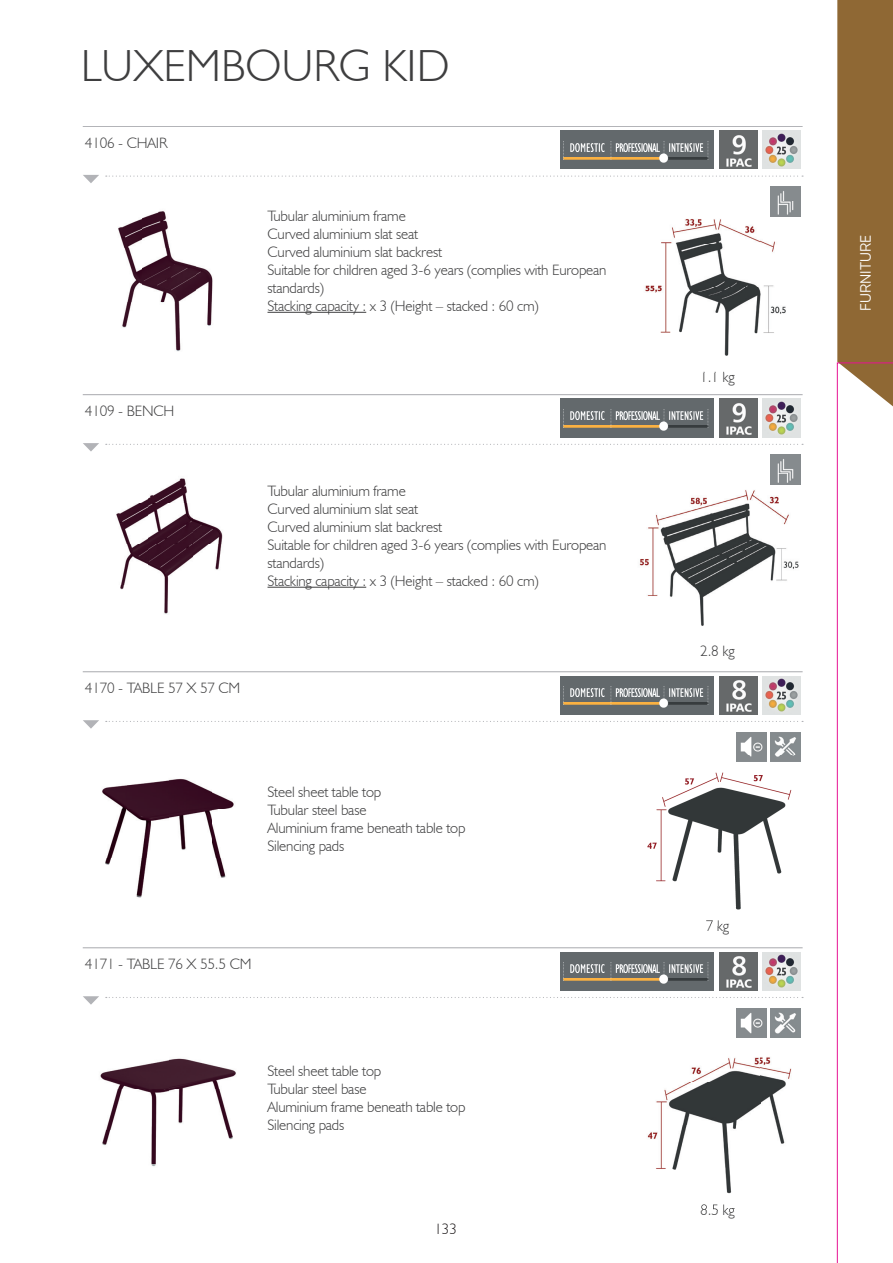
<style>
.page{position:relative;width:893px;height:1263px;background:#fff}
.page>*{position:absolute;margin:0;border:0;box-sizing:border-box;transform-origin:0 0}
.t1{font:300 45px "Humanist 521 BT";color:#3e3e3f}
.t2{font:300 15px/18px "Humanist 521 BT";letter-spacing:-.01em;color:#3e3e3f}
.t3{font:15px "Gilroy";color:#fff}
.t4{font:300 15px "Humanist 521 BT";color:#231f20}
</style>
<div class="page">
<svg style="left:106px;top:997px;width:697px;height:1px"></svg>
<hr style="left:83px;top:947px;width:720px;height:1px;background:#b2b3b7">
<img style="left:100px;top:1058px;width:136px;height:109px">
<img style="left:737px;top:1008px;width:29px;height:30px">
<img style="left:771px;top:1008px;width:29px;height:30px">
<img style="left:560px;top:952px;width:153px;height:38px">
<img style="left:720px;top:952px;width:38px;height:38px">
<img style="left:762px;top:952px;width:38px;height:38px">
<img style="left:647px;top:1057px;width:145px;height:137px">
<img style="left:701px;top:1204px;width:34px;height:6px">
<svg style="left:83px;top:996px;width:16px;height:9px"></svg>
<svg style="left:106px;top:721px;width:697px;height:1px"></svg>
<hr style="left:83px;top:671px;width:720px;height:1px;background:#b2b3b7">
<img style="left:102px;top:778px;width:132px;height:120px">
<img style="left:737px;top:732px;width:29px;height:24px">
<img style="left:771px;top:732px;width:29px;height:24px">
<img style="left:560px;top:676px;width:153px;height:38px">
<img style="left:720px;top:676px;width:38px;height:38px">
<img style="left:762px;top:676px;width:38px;height:38px">
<img style="left:647px;top:756px;width:154px;height:154px">
<img style="left:706px;top:920px;width:23px;height:6px">
<svg style="left:83px;top:720px;width:16px;height:9px"></svg>
<svg style="left:106px;top:444px;width:697px;height:1px"></svg>
<hr style="left:83px;top:394px;width:720px;height:1px;background:#b2b3b7">
<img style="left:116px;top:478px;width:107px;height:136px">
<hr style="left:267px;top:587px;width:99px;height:1px;background:#3e3e3f">
<img style="left:771px;top:455px;width:29px;height:18px">
<img style="left:560px;top:399px;width:153px;height:38px">
<img style="left:720px;top:399px;width:38px;height:38px">
<img style="left:762px;top:399px;width:38px;height:38px">
<img style="left:639px;top:473px;width:162px;height:153px">
<svg style="left:83px;top:443px;width:16px;height:8px"></svg>
<svg style="left:106px;top:176px;width:697px;height:1px"></svg>
<hr style="left:83px;top:126px;width:720px;height:1px;background:#b2b3b7">
<img style="left:118px;top:211px;width:95px;height:140px">
<hr style="left:267px;top:312px;width:99px;height:1px;background:#3e3e3f">
<img style="left:771px;top:187px;width:29px;height:15px">
<img style="left:560px;top:131px;width:153px;height:38px">
<img style="left:720px;top:131px;width:38px;height:38px">
<img style="left:762px;top:131px;width:38px;height:38px">
<img style="left:645px;top:202px;width:156px;height:170px">
<svg style="left:83px;top:175px;width:16px;height:8px"></svg>
<div style="left:837px;top:0;width:56px;height:362px;background:#8f6834"></div>
<svg style="left:837px;top:362px;width:56px;height:901px"></svg>
<h1 class="t1" style="left:81px;top:38px;width:370px">LUXEMBOURG KID</h1>
<p class="t2" style="left:85px;top:133px;width:84px">4106 - CHAIR</p>
<p class="t2" style="left:85px;top:401px;width:91px">4109 - BENCH</p>
<p class="t2" style="left:267px;top:206px;width:341px">Tubular aluminium frame<br>Curved aluminium slat seat<br>Curved aluminium slat backrest<br>Suitable for children aged 3-6 years (complies with European standards)<br>Stacking capacity : x 3 (Height – stacked : 60 cm )</p>
<p class="t2" style="left:267px;top:481px;width:341px">Tubular aluminium frame<br>Curved aluminium slat seat<br>Curved aluminium slat backrest<br>Suitable for children aged 3-6 years (complies with European standards)<br>Stacking capacity : x 3 (Height – stacked : 60 cm )</p>
<p class="t2" style="left:85px;top:679px;width:157px">4170 - TABLE 57 X 57 CM</p>
<p class="t2" style="left:267px;top:783px;width:199px">Steel sheet table top<br>Tubular steel base<br>Aluminium frame beneath table top<br>Silencing pads</p>
<p class="t2" style="left:85px;top:955px;width:168px">4171 - TABLE 76 X 55.5 CM</p>
<p class="t2" style="left:267px;top:1061px;width:199px">Steel sheet table top<br>Tubular steel base<br>Aluminium frame beneath table top<br>Silencing pads</p>
<p class="t4" style="left:434px;top:1219px;width:24px">133</p>
<p class="t2" style="left:700px;top:368px;width:36px">1.1 kg</p>
<p class="t2" style="left:700px;top:642px;width:36px">2.8 kg</p>
<p class="t2" style="left:706px;top:916px;width:25px">7 kg</p>
<p class="t2" style="left:700px;top:1200px;width:36px">8.5 kg</p>
<p class="t3" style="left:856px;top:311px;width:77px;rotate:-90deg">FURNITURE</p>
</div>
